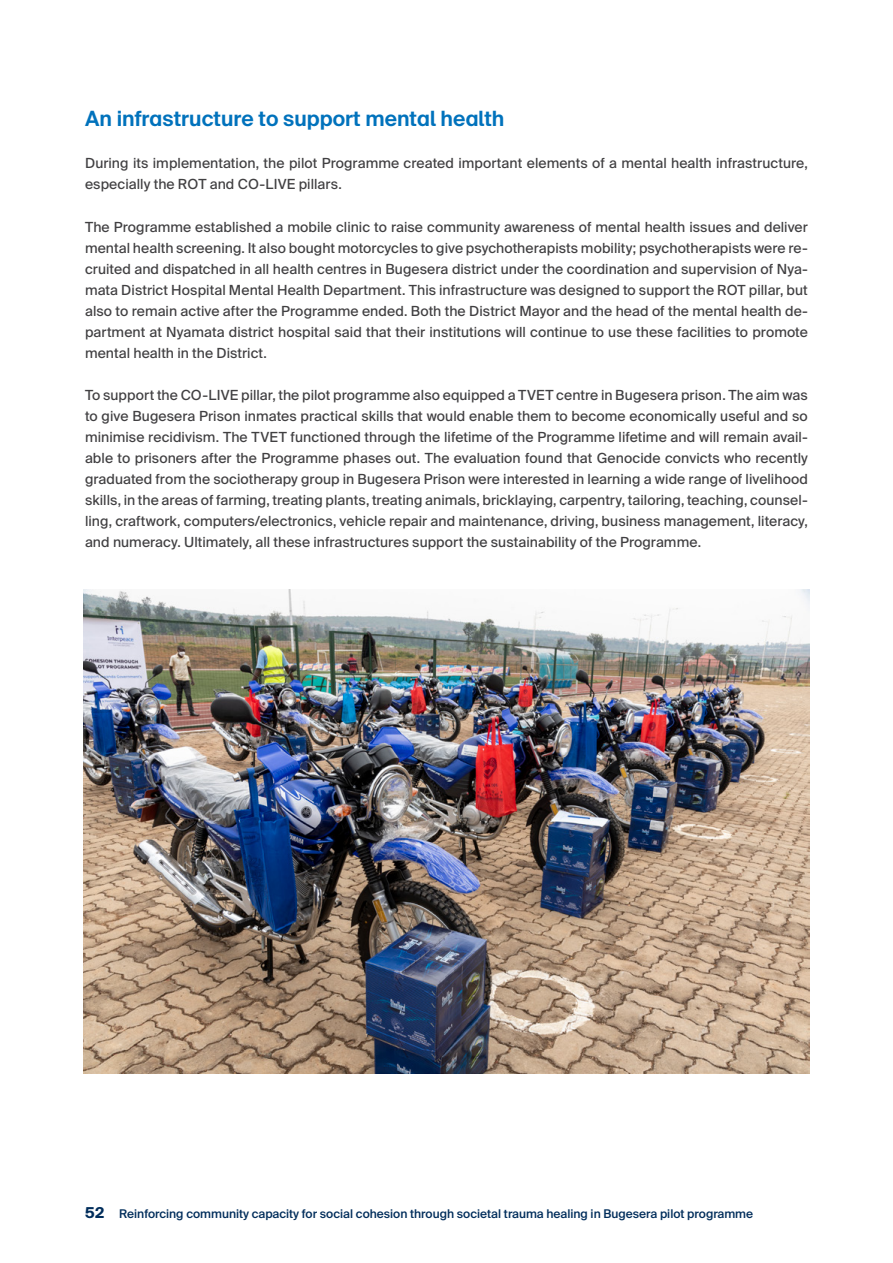
<style>
.page{position:relative;width:893px;height:1263px;background:#fff}
.page>*{position:absolute;margin:0;border:0;box-sizing:border-box;transform-origin:0 0}
.t1{font:600 21px "Suisse Intl";color:#0072bc}
.t2{font:13.95px/21px "Suisse Intl";letter-spacing:.005em;color:#414042;text-align:justify}
.t3{font:500 12px "Suisse Intl";color:#002d5b}
.s1{font-weight:700;font-size:15px}
</style>
<div class="page">
<img style="left:84px;top:589px;width:725px;height:485px">
<h1 class="t1" style="left:85px;top:107px;width:421px">An infrastructure to support mental health</h1>
<p class="t2" style="left:85px;top:153px;width:724px">During its implementation, the pilot Programme created important elements of a mental health infrastructure, especially the ROT and CO-LIVE pillars.</p>
<p class="t2" style="left:85px;top:216px;width:724px">The Programme established a mobile clinic to raise community awareness of mental health issues and deliver mental health screening. It also bought motorcycles to give psychotherapists mobility; psychotherapists were re&shy;cruited and dispatched in all health centres in Bugesera district under the coordination and supervision of Nya&shy;mata District Hospital Mental Health Department. This infrastructure was designed to support the ROT pillar, but also to remain active after the Programme ended. Both the District Mayor and the head of the mental health de&shy;partment at Nyamata district hospital said that their institutions will continue to use these facilities to promote mental health in the District.</p>
<p class="t2" style="left:85px;top:385px;width:724px">To support the CO-LIVE pillar, the pilot programme also equipped a TVET centre in Bugesera prison. The aim was to give Bugesera Prison inmates practical skills that would enable them to become economically useful and so minimise recidivism. The TVET functioned through the lifetime of the Programme lifetime and will remain avail&shy;able to prisoners after the Programme phases out. The evaluation found that Genocide convicts who recently graduated from the sociotherapy group in Bugesera Prison were interested in learning a wide range of livelihood skills, in the areas of farming, treating plants, treating animals, bricklaying, carpentry, tailoring, teaching, counsel&shy;ling, craftwork, computers/electronics, vehicle repair and maintenance, driving, business management, literacy, and numeracy. Ultimately, all these infrastructures support the sustainability of the Programme.</p>
<p class="t3" style="left:85px;top:1206px;width:670px"><span class="s1">52</span> Reinforcing community capacity for social cohesion through societal trauma healing in Bugesera pilot programme</p>
</div>
